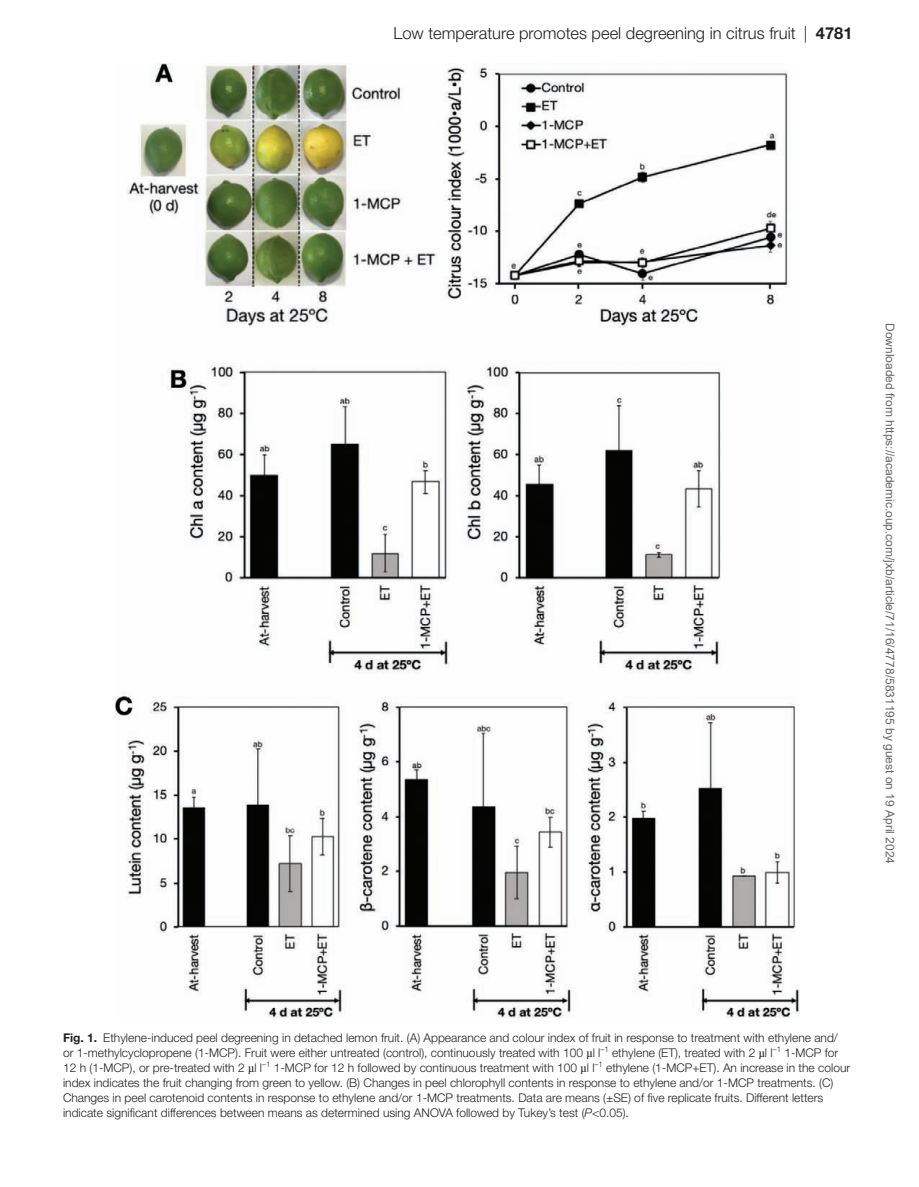
<style>
.page{position:relative;width:919px;height:1187px;background:#fff}
.page>*{position:absolute;margin:0;border:0;box-sizing:border-box;transform-origin:0 0}
.t1{font:300 16.5px "Helvetica Neue LT Std";color:#231f20}
.t2{font:300 12px/15px "Helvetica Neue LT Std";color:#231f20}
.t3{font:12px "Arial";color:#666}
.s1{font-weight:700}
.s2{font-family:"Gandhari Unicode";font-weight:400}
.s3{font-style:italic}
</style>
<div class="page">
<img style="left:116px;top:63px;width:683px;height:954px">
<h1 class="t1" style="left:393px;top:23px;width:460px">Low temperature promotes peel degreening in citrus fruit | <span class="s1">4781</span></h1>
<p class="t3" style="left:894px;top:323px;width:542px;rotate:90deg">Downloaded from https://academic.oup.com/jxb/article/71/16/4778/5831195 by guest on 19 April 2024</p>
<p class="t2" style="left:63px;top:1029px;width:788px"><span class="s1">Fig. 1.</span> Ethylene-induced peel degreening in detached lemon fruit. (A) Appearance and colour index of fruit in response to treatment with ethylene and/ or 1-methylcyclopropene (1-MCP). Fruit were either untreated (control), continuously treated with 100 <span class="s2">µ</span>l l<sup>–1</sup> ethylene (ET), treated with 2 <span class="s2">µ</span>l l<sup>–1</sup> 1-MCP for 12 h (1-MCP), or pre-treated with 2 <span class="s2">µ</span>l l<sup>–1</sup> 1-MCP for 12 h followed by continuous treatment with 100 <span class="s2">µ</span>l l<sup>–1</sup> ethylene (1-MCP+ET). An increase in the colour index indicates the fruit changing from green to yellow. (B) Changes in peel chlorophyll contents in response to ethylene and/or 1-MCP treatments. (C)<br>Changes in peel carotenoid contents in response to ethylene and/or 1-MCP treatments. Data are means (±SE) of five replicate fruits. Different letters indicate significant differences between means as determined using ANOVA followed by Tukey’s test (<span class="s3">P</span>&lt;0.05).</p>
</div>
